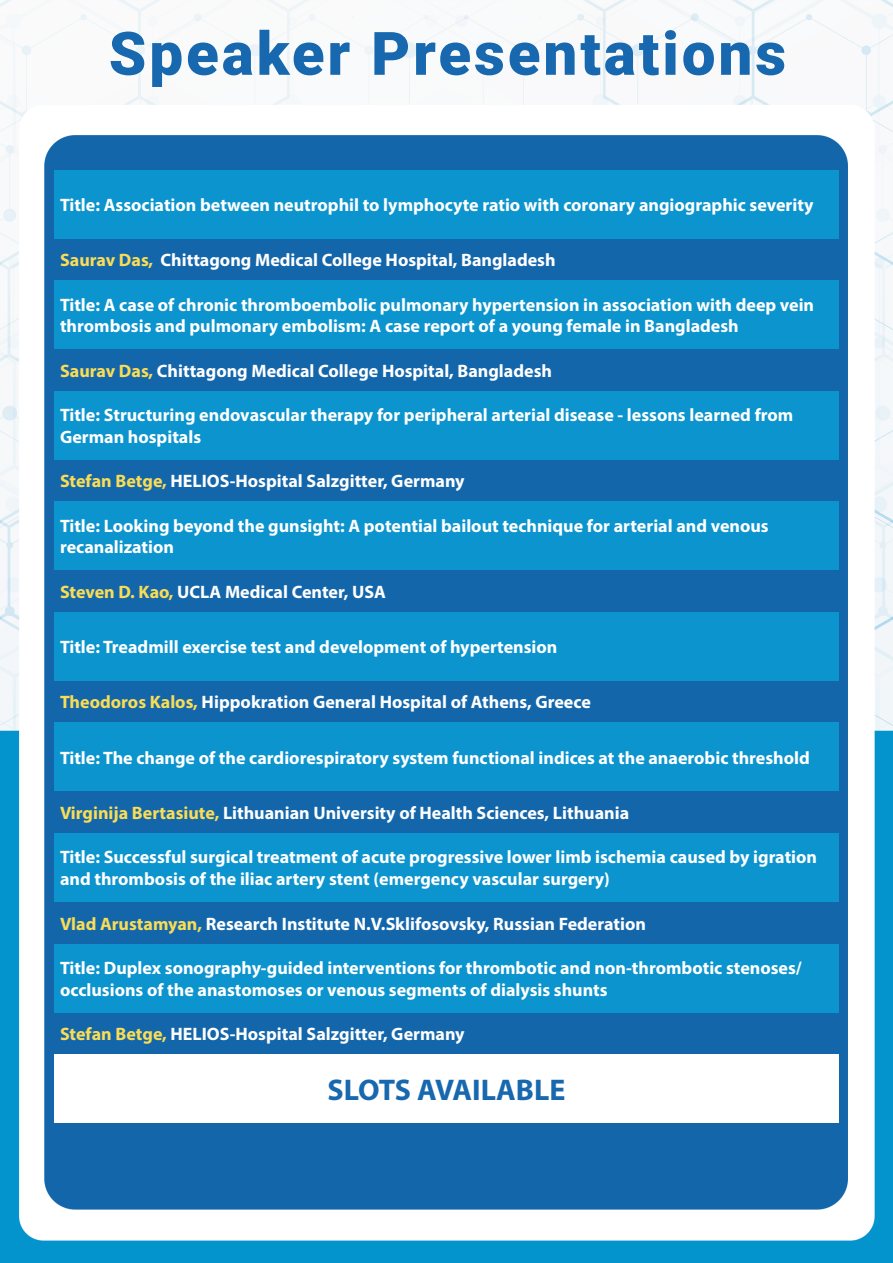
<style>
.page{position:relative;width:893px;height:1263px;background:#fff}
.page>*{position:absolute;margin:0;border:0;box-sizing:border-box;transform-origin:0 0}
.t1{font:900 60px "Roboto";letter-spacing:.05em;color:#1768ae}
.t2{font:700 30px "Myriad Pro";color:#1768ae}
.Affiliation{font:700 18px/21.6px "Myriad Pro";color:#fff}
.s1{color:#fadd55}
</style>
<div class="page">
<img style="left:0;top:0;width:893px;height:1263px">
<div style="left:54px;top:170px;width:785px;height:68px;background:#0b94ce"></div>
<div style="left:54px;top:281px;width:785px;height:68px;background:#0b94ce"></div>
<div style="left:54px;top:391px;width:785px;height:68px;background:#0b94ce"></div>
<div style="left:54px;top:502px;width:785px;height:68px;background:#0b94ce"></div>
<div style="left:54px;top:612px;width:785px;height:68px;background:#0b94ce"></div>
<div style="left:54px;top:723px;width:785px;height:68px;background:#0b94ce"></div>
<div style="left:54px;top:833px;width:785px;height:68px;background:#0b94ce"></div>
<div style="left:54px;top:944px;width:785px;height:68px;background:#0b94ce"></div>
<div style="left:54px;top:1054px;width:785px;height:69px;background:#fff"></div>
<p class="t1" style="left:109px;top:11px;width:679px">Speaker Presentations</p>
<p class="Affiliation" style="left:60px;top:193px;width:755px">Title: Association between neutrophil to lymphocyte ratio with coronary angiographic severity</p>
<p class="Affiliation" style="left:60px;top:249px;width:497px"><span class="s1">Saurav Das,</span> Chittagong Medical College Hospital, Bangladesh</p>
<p class="Affiliation" style="left:60px;top:293px;width:756px">Title: A case of chronic thromboembolic pulmonary hypertension in association with deep vein thrombosis and pulmonary embolism: A case report of a young female in Bangladesh</p>
<p class="Affiliation" style="left:60px;top:359px;width:493px"><span class="s1">Saurav Das,</span> Chittagong Medical College Hospital, Bangladesh</p>
<p class="Affiliation" style="left:60px;top:404px;width:735px">Title: Structuring endovascular therapy for peripheral arterial disease - lessons learned from<br>German hospitals</p>
<p class="Affiliation" style="left:60px;top:470px;width:406px"><span class="s1">Stefan Betge,</span> HELIOS-Hospital Salzgitter, Germany</p>
<p class="Affiliation" style="left:60px;top:514px;width:710px">Title: Looking beyond the gunsight: A potential bailout technique for arterial and venous recanalization</p>
<p class="Affiliation" style="left:60px;top:580px;width:327px"><span class="s1">Steven D. Kao,</span> UCLA Medical Center, USA</p>
<p class="Affiliation" style="left:60px;top:636px;width:499px">Title: Treadmill exercise test and development of hypertension</p>
<p class="Affiliation" style="left:60px;top:691px;width:532px"><span class="s1">Theodoros Kalos,</span> Hippokration General Hospital of Athens, Greece</p>
<p class="Affiliation" style="left:60px;top:746px;width:751px">Title: The change of the cardiorespiratory system functional indices at the anaerobic threshold</p>
<p class="Affiliation" style="left:60px;top:801px;width:571px"><span class="s1">Virginija Bertasiute,</span> Lithuanian University of Health Sciences, Lithuania</p>
<p class="Affiliation" style="left:60px;top:846px;width:759px">Title: Successful surgical treatment of acute progressive lower limb ischemia caused by igration and thrombosis of the iliac artery stent (emergency vascular surgery)</p>
<p class="Affiliation" style="left:60px;top:912px;width:587px"><span class="s1">Vlad Arustamyan,</span> Research Institute N.V.Sklifosovsky, Russian Federation</p>
<p class="Affiliation" style="left:60px;top:956px;width:743px">Title: Duplex sonography-guided interventions for thrombotic and non-thrombotic stenoses/ occlusions of the anastomoses or venous segments of dialysis shunts</p>
<p class="Affiliation" style="left:60px;top:1023px;width:406px"><span class="s1">Stefan Betge,</span> HELIOS-Hospital Salzgitter, Germany</p>
<p class="t2" style="left:328px;top:1070px;width:239px">SLOTS AVAILABLE</p>
</div>
